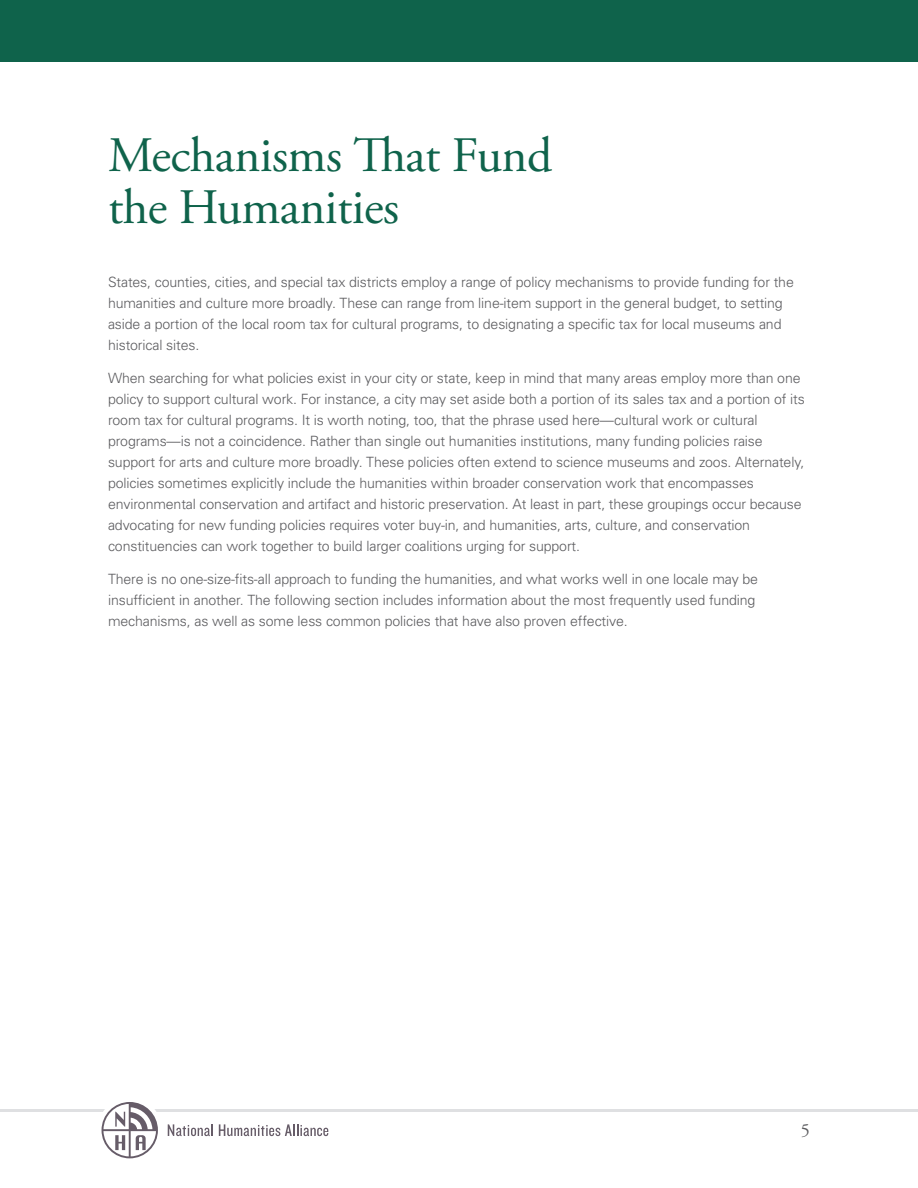
<style>
.page{position:relative;width:918px;height:1188px;background:#fff}
.page>*{position:absolute;margin:0;border:0;box-sizing:border-box;transform-origin:0 0}
.t1{font:49.5px/52.5px "Adobe Garamond Pro";letter-spacing:-.01em;color:#0f634b}
.t2{font:18.3px "Adobe Garamond Pro";color:#5c5c5f}
.t3{font:300 14.1px/21px "Univers";letter-spacing:-.01em;color:#5c5c5f}
</style>
<div class="page">
<div style="left:0;top:0;width:918px;height:61px;background:#0f634b"></div>
<hr style="left:0;top:1109px;width:918px;height:3px;background:#dfe0e2">
<svg style="left:102px;top:1102px;width:56px;height:56px"></svg>
<svg style="left:168px;top:1124px;width:45px;height:12px"></svg>
<svg style="left:219px;top:1124px;width:109px;height:12px"></svg>
<h1 class="t1" style="left:108px;top:134px;width:446px">Mechanisms That Fund the Humanities</h1>
<p class="t3" style="left:108px;top:272px;width:687px">States, counties, cities, and special tax districts employ a range of policy mechanisms to provide funding for the humanities and culture more broadly. These can range from line-item support in the general budget, to setting aside a portion of the local room tax for cultural programs, to designating a specific tax for local museums and historical sites.</p>
<p class="t3" style="left:108px;top:368px;width:698px">When searching for what policies exist in your city or state, keep in mind that many areas employ more than one policy to support cultural work. For instance, a city may set aside both a portion of its sales tax and a portion of its room tax for cultural programs. It is worth noting, too, that the phrase used here—cultural work or cultural programs—is not a coincidence. Rather than single out humanities institutions, many funding policies raise support for arts and culture more broadly. These policies often extend to science museums and zoos. Alternately, policies sometimes explicitly include the humanities within broader conservation work that encompasses environmental conservation and artifact and historic preservation. At least in part, these groupings occur because advocating for new funding policies requires voter buy-in, and humanities, arts, culture, and conservation constituencies can work together to build larger coalitions urging for support.</p>
<p class="t3" style="left:108px;top:570px;width:652px">There is no one-size-fits-all approach to funding the humanities, and what works well in one locale may be insufficient in another. The following section includes information about the most frequently used funding mechanisms, as well as some less common policies that have also proven effective.</p>
<p class="t2" style="left:801px;top:1123px;width:11px">5</p>
</div>
